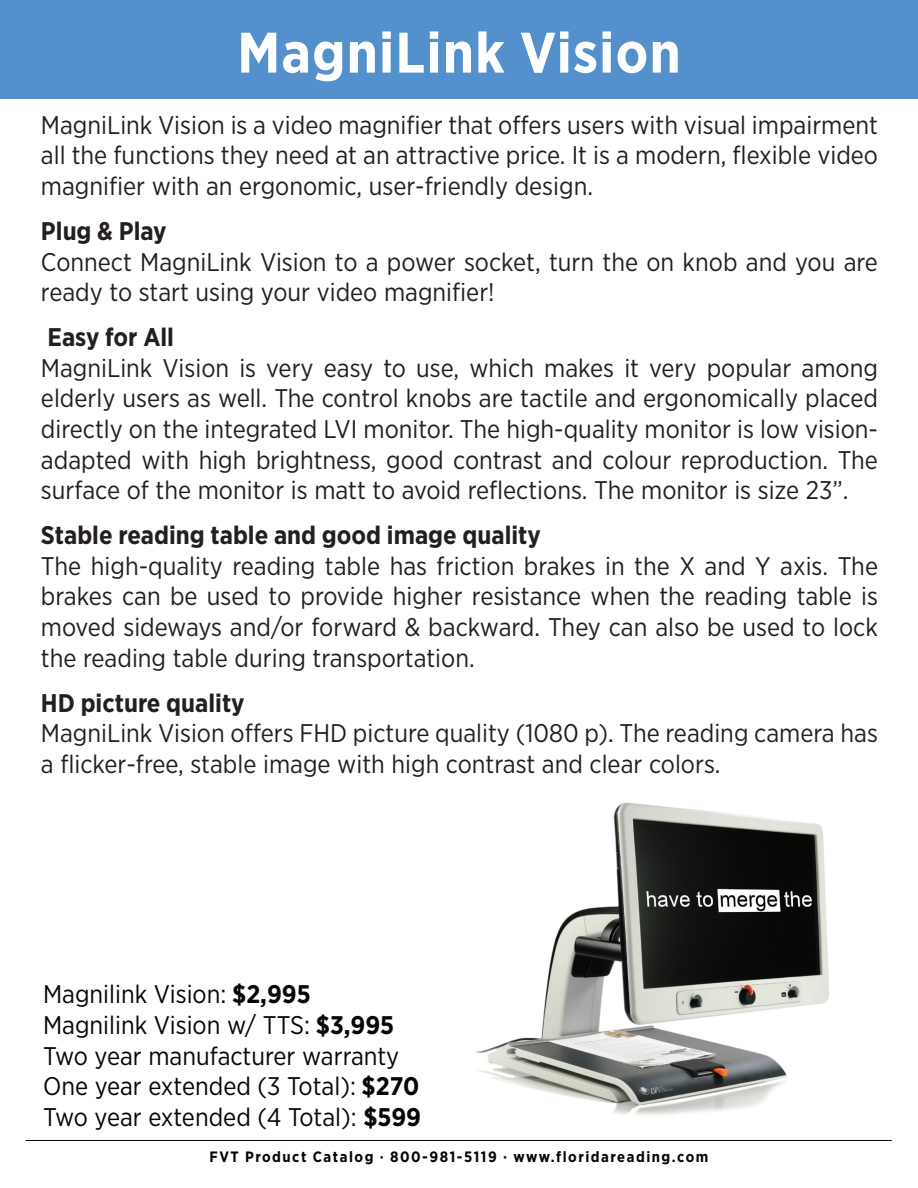
<style>
.page{position:relative;width:918px;height:1188px;background:#fff}
.page>*{position:absolute;margin:0;border:0;box-sizing:border-box;transform-origin:0 0}
.t1{font:700 57px "Gotham Narrow";letter-spacing:.02em;color:#fff}
.t2{font:25.5px/30.6px "Gotham Narrow";color:#231f20;text-align:justify}
.t3{font:25.5px/30.6px "Gotham Narrow";color:#050605}
.t4{font:700 25.5px "Gotham Narrow";color:#231f20}
.t5{font:700 15px "Gotham Narrow";letter-spacing:.1em;color:#040503}
.s1{font-weight:700}
</style>
<div class="page">
<hr style="left:26px;top:1140px;width:866px;height:1px;background:#040503">
<div style="left:0;top:0;width:918px;height:98px;background:#5390cc"></div>
<img style="left:475px;top:802px;width:355px;height:313px">
<h1 class="t1" style="left:237px;top:16px;width:445px">MagniLink Vision</h1>
<p class="t2" style="left:41px;top:109px;width:839px">MagniLink Vision is a video magnifier that offers users with visual impairment all the functions they need at an attractive price. It is a modern, flexible video magnifier with an ergonomic, user-friendly design.</p>
<p class="t4" style="left:41px;top:215px;width:127px">Plug &amp; Play</p>
<p class="t2" style="left:41px;top:246px;width:839px">Connect MagniLink Vision to a power socket, turn the on knob and you are ready to start using your video magnifier!</p>
<p class="t4" style="left:48px;top:321px;width:128px">Easy for All</p>
<p class="t2" style="left:41px;top:352px;width:839px">MagniLink Vision is very easy to use, which makes it very popular among elderly users as well. The control knobs are tactile and ergonomically placed directly on the integrated LVI monitor. The high-quality monitor is low vision&shy;adapted with high brightness, good contrast and colour reproduction. The surface of the monitor is matt to avoid reflections. The monitor is size 23”.</p>
<p class="t4" style="left:41px;top:519px;width:501px">Stable reading table and good image quality</p>
<p class="t2" style="left:41px;top:550px;width:839px">The high-quality reading table has friction brakes in the X and Y axis. The brakes can be used to provide higher resistance when the reading table is moved sideways and/or forward &amp; backward. They can also be used to lock the reading table during transportation.</p>
<p class="t4" style="left:41px;top:686px;width:205px">HD picture quality</p>
<p class="t2" style="left:41px;top:717px;width:838px">MagniLink Vision offers FHD picture quality (1080 p). The reading camera has a flicker-free, stable image with high contrast and clear colors.</p>
<p class="t3" style="left:43px;top:979px;width:380px">Magnilink Vision: <span class="s1">$2,995<br></span>Magnilink Vision w/ TTS: <span class="s1">$3,995<br></span>Two year manufacturer warranty<br>One year extended (3 Total): <span class="s1">$270<br></span>Two year extended (4 Total): <span class="s1">$599</span></p>
<p class="t5" style="left:210px;top:1148px;width:500px">FVT Product Catalog · 800-981-5119 · www.floridareading.com</p>
</div>
